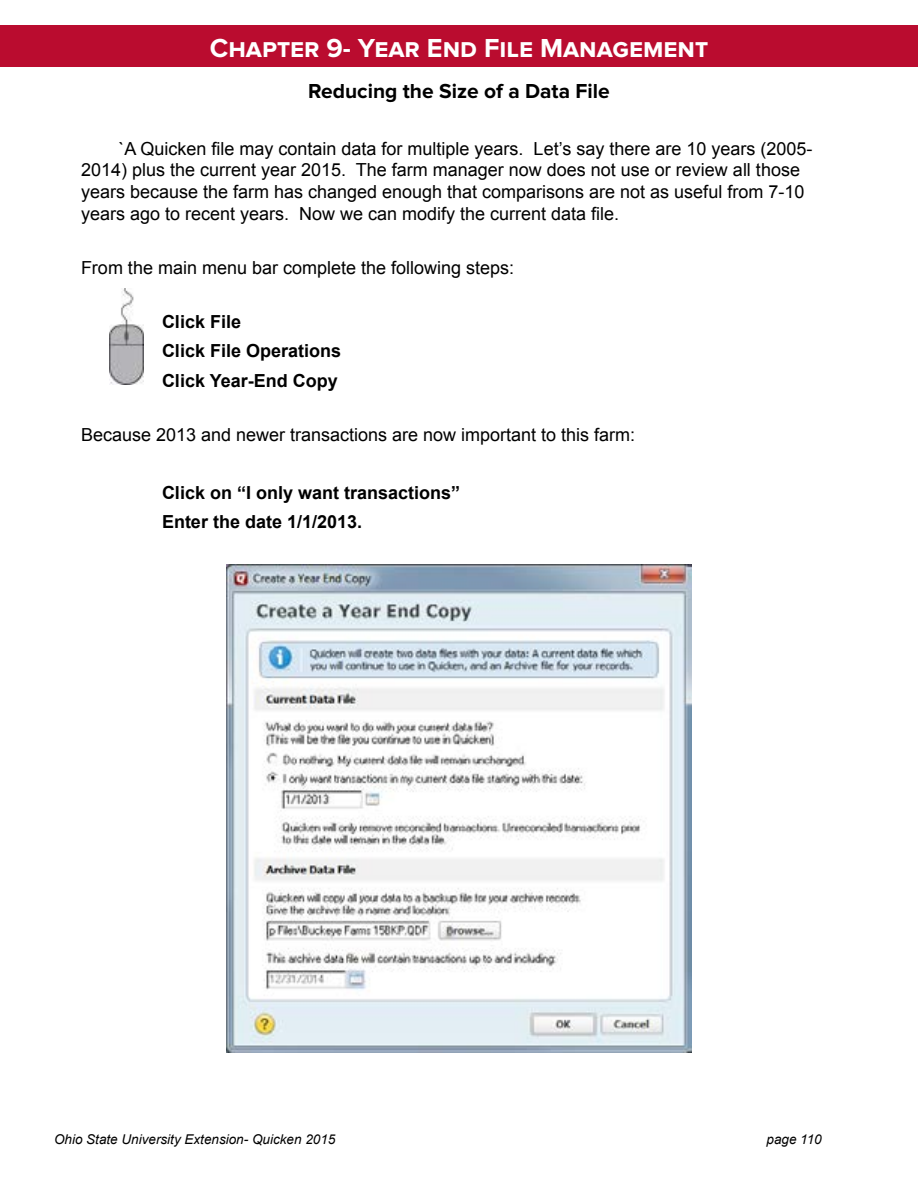
<style>
.page{position:relative;width:918px;height:1188px;background:#fff}
.page>*{position:absolute;margin:0;border:0;box-sizing:border-box;transform-origin:0 0}
.t1{font:700 27px "Proxima Nova";color:#fff}
.t2{font:700 21px "Proxima Nova";color:#000}
.t3{font:18px/21.6px "Arial";color:#000}
.t4{font:700 18px/29.1px "Arial";color:#000}
.t5{font:italic 13.5px "Arial";color:#000}
</style>
<div class="page">
<div style="left:0;top:26px;width:918px;height:41px;background:#ba0c2f"></div>
<img style="left:227px;top:564px;width:464px;height:488px">
<img style="left:109px;top:289px;width:35px;height:96px">
<h1 class="t1" style="left:210px;top:33px;width:500px">Chapter 9- Year End File Management</h1>
<p class="t2" style="left:308px;top:79px;width:303px">Reducing the Size of a Data File</p>
<p class="t3" style="left:81px;top:138px;width:733px;text-indent:37px">`A Quicken file may contain data for multiple years. Let’s say there are 10 years (2005- 2014) plus the current year 2015. The farm manager now does not use or review all those years because the farm has changed enough that comparisons are not as useful from 7-10 years ago to recent years. Now we can modify the current data file.</p>
<p class="t3" style="left:81px;top:257px;width:435px">From the main menu bar complete the following steps:</p>
<p class="t4" style="left:162px;top:308px;width:181px">Click File<br>Click File Operations<br>Click Year-End Copy</p>
<p class="t3" style="left:81px;top:424px;width:556px">Because 2013 and newer transactions are now important to this farm:</p>
<p class="t4" style="left:162px;top:479px;width:300px">Click on “I only want transactions”<br>Enter the date 1/1/2013.</p>
<p class="t5" style="left:54px;top:1130px;width:283px">Ohio State University Extension- Quicken 2015</p>
<p class="t5" style="left:767px;top:1130px;width:57px">page 110</p>
</div>
